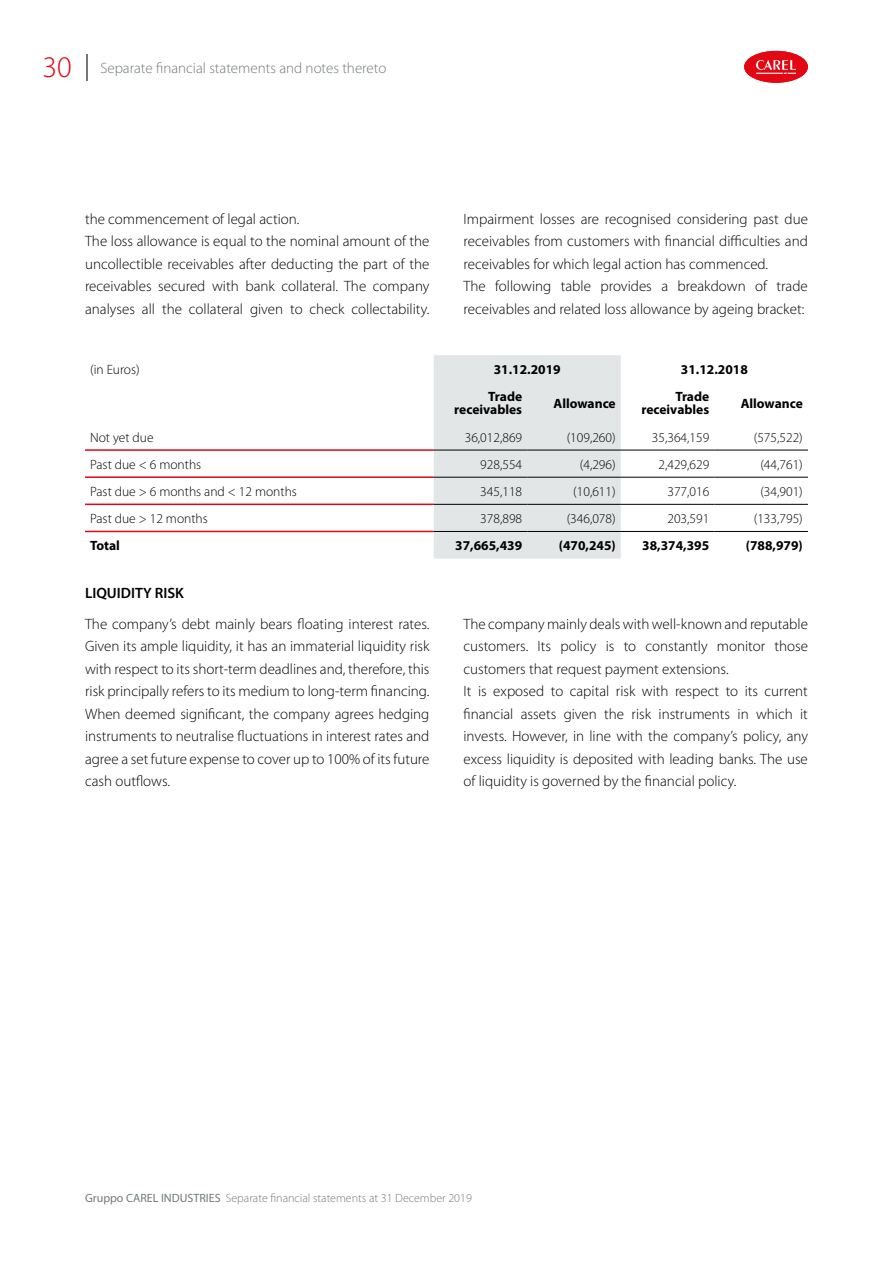
<style>
.page{position:relative;width:893px;height:1263px;background:#fff}
.page>*{position:absolute;margin:0;border:0;box-sizing:border-box;transform-origin:0 0}
.t1{font:300 30px "Myriad Pro";color:#e30613}
.t2{font:300 15px/22.5px "Myriad Pro";color:#000}
.t3{font:300 15px "Myriad Pro";color:#73797c}
.t4{font:600 15px "Myriad Pro";color:#000}
.t5{font:300 13.5px "Myriad Pro";color:#000}
.t6{font:700 13.5px/13.5px "Myriad Pro";color:#000;text-align:right}
.t7{font:300 12px "Myriad Pro";color:#73797c}
.s1{font-weight:400}
</style>
<div class="page">
<div style="left:744px;top:51px;width:64px;height:32px;background:#e30613;border-radius:50%"></div>
<svg style="left:756px;top:60px;width:40px;height:14px"></svg>
<svg style="left:86px;top:54px;width:1px;height:26px"></svg>
<div style="left:434px;top:355px;width:187px;height:204px;background:#e3e6e7"></div>
<hr style="left:85px;top:449px;width:349px;height:2px;background:#e30613">
<hr style="left:85px;top:476px;width:349px;height:2px;background:#e30613">
<hr style="left:85px;top:504px;width:349px;height:1px;background:#e30613">
<hr style="left:85px;top:531px;width:349px;height:1px;background:#e30613">
<hr style="left:434px;top:450px;width:93px;height:1px;background:#000">
<hr style="left:527px;top:450px;width:94px;height:1px;background:#000">
<hr style="left:621px;top:450px;width:93px;height:1px;background:#000">
<hr style="left:714px;top:450px;width:94px;height:1px;background:#000">
<hr style="left:434px;top:477px;width:93px;height:1px;background:#000">
<hr style="left:527px;top:477px;width:94px;height:1px;background:#000">
<hr style="left:621px;top:477px;width:93px;height:1px;background:#000">
<hr style="left:714px;top:477px;width:94px;height:1px;background:#000">
<hr style="left:434px;top:504px;width:93px;height:1px;background:#000">
<hr style="left:527px;top:504px;width:94px;height:1px;background:#000">
<hr style="left:621px;top:504px;width:93px;height:1px;background:#000">
<hr style="left:714px;top:504px;width:94px;height:1px;background:#000">
<hr style="left:434px;top:531px;width:93px;height:1px;background:#000">
<hr style="left:527px;top:531px;width:94px;height:1px;background:#000">
<hr style="left:621px;top:531px;width:93px;height:1px;background:#000">
<hr style="left:714px;top:531px;width:94px;height:1px;background:#000">
<h1 class="t1" style="left:43px;top:49px;width:31px">30</h1>
<p class="t3" style="left:100px;top:59px;width:287px">Separate financial statements and notes thereto</p>
<p class="t2" style="left:85px;top:207px;width:346px">the commencement of legal action.<br>The loss allowance is equal to the nominal amount of the uncollectible receivables after deducting the part of the receivables secured with bank collateral. The company analyses all the collateral given to check collectability.</p>
<p class="t2" style="left:463px;top:207px;width:346px">Impairment losses are recognised considering past due receivables from customers with financial difficulties and receivables for which legal action has commenced.<br>The following table provides a breakdown of trade receivables and related loss allowance by ageing bracket:</p>
<p class="t5" style="left:90px;top:361px;width:51px">(in Euros)</p>
<p class="t6" style="left:494px;top:362px;width:68px">31.12.2019</p>
<p class="t6" style="left:681px;top:362px;width:68px">31.12.2018</p>
<p class="t6" style="left:454px;top:389px;width:69px">Trade receivables</p>
<p class="t6" style="left:554px;top:396px;width:64px">Allowance</p>
<p class="t6" style="left:641px;top:389px;width:69px">Trade receivables</p>
<p class="t6" style="left:741px;top:396px;width:64px">Allowance</p>
<p class="t5" style="left:90px;top:429px;width:65px">Not yet due</p>
<p class="t5" style="left:465px;top:429px;width:59px">36,012,869</p>
<p class="t5" style="left:567px;top:429px;width:51px">(109,260)</p>
<p class="t5" style="left:652px;top:429px;width:59px">35,364,159</p>
<p class="t5" style="left:754px;top:429px;width:51px">(575,522)</p>
<p class="t5" style="left:90px;top:456px;width:113px">Past due &lt; 6 months</p>
<p class="t5" style="left:480px;top:456px;width:43px">928,554</p>
<p class="t5" style="left:580px;top:456px;width:37px">(4,296)</p>
<p class="t5" style="left:658px;top:456px;width:52px">2,429,629</p>
<p class="t5" style="left:760px;top:456px;width:44px">(44,761)</p>
<p class="t5" style="left:90px;top:483px;width:208px">Past due &gt; 6 months and &lt; 12 months</p>
<p class="t5" style="left:480px;top:483px;width:43px">345,118</p>
<p class="t5" style="left:573px;top:483px;width:44px">(10,611)</p>
<p class="t5" style="left:667px;top:483px;width:43px">377,016</p>
<p class="t5" style="left:760px;top:483px;width:44px">(34,901)</p>
<p class="t5" style="left:90px;top:510px;width:119px">Past due &gt; 12 months</p>
<p class="t5" style="left:480px;top:510px;width:43px">378,898</p>
<p class="t5" style="left:567px;top:510px;width:51px">(346,078)</p>
<p class="t5" style="left:667px;top:510px;width:43px">203,591</p>
<p class="t5" style="left:754px;top:510px;width:51px">(133,795)</p>
<p class="t6" style="left:90px;top:538px;width:31px">Total</p>
<p class="t6" style="left:455px;top:538px;width:68px">37,665,439</p>
<p class="t6" style="left:559px;top:538px;width:58px">(470,245)</p>
<p class="t6" style="left:642px;top:538px;width:68px">38,374,395</p>
<p class="t6" style="left:746px;top:538px;width:58px">(788,979)</p>
<p class="t4" style="left:85px;top:583px;width:100px">LIQUIDITY RISK</p>
<p class="t2" style="left:85px;top:612px;width:346px;text-align:justify">The company’s debt mainly bears floating interest rates.<br>Given its ample liquidity, it has an immaterial liquidity risk with respect to its short-term deadlines and, therefore, this risk principally refers to its medium to long-term financing.<br>When deemed significant, the company agrees hedging instruments to neutralise fluctuations in interest rates and agree a set future expense to cover up to 100% of its future cash outflows.</p>
<p class="t2" style="left:463px;top:612px;width:346px">The company mainly deals with well-known and reputable customers. Its policy is to constantly monitor those customers that request payment extensions.<br>It is exposed to capital risk with respect to its current financial assets given the risk instruments in which it invests. However, in line with the company’s policy, any excess liquidity is deposited with leading banks. The use of liquidity is governed by the financial policy.</p>
<p class="t7" style="left:85px;top:1191px;width:388px"><span class="s1">Gruppo CAREL INDUSTRIES</span> Separate financial statements at 31 December 2019</p>
</div>
